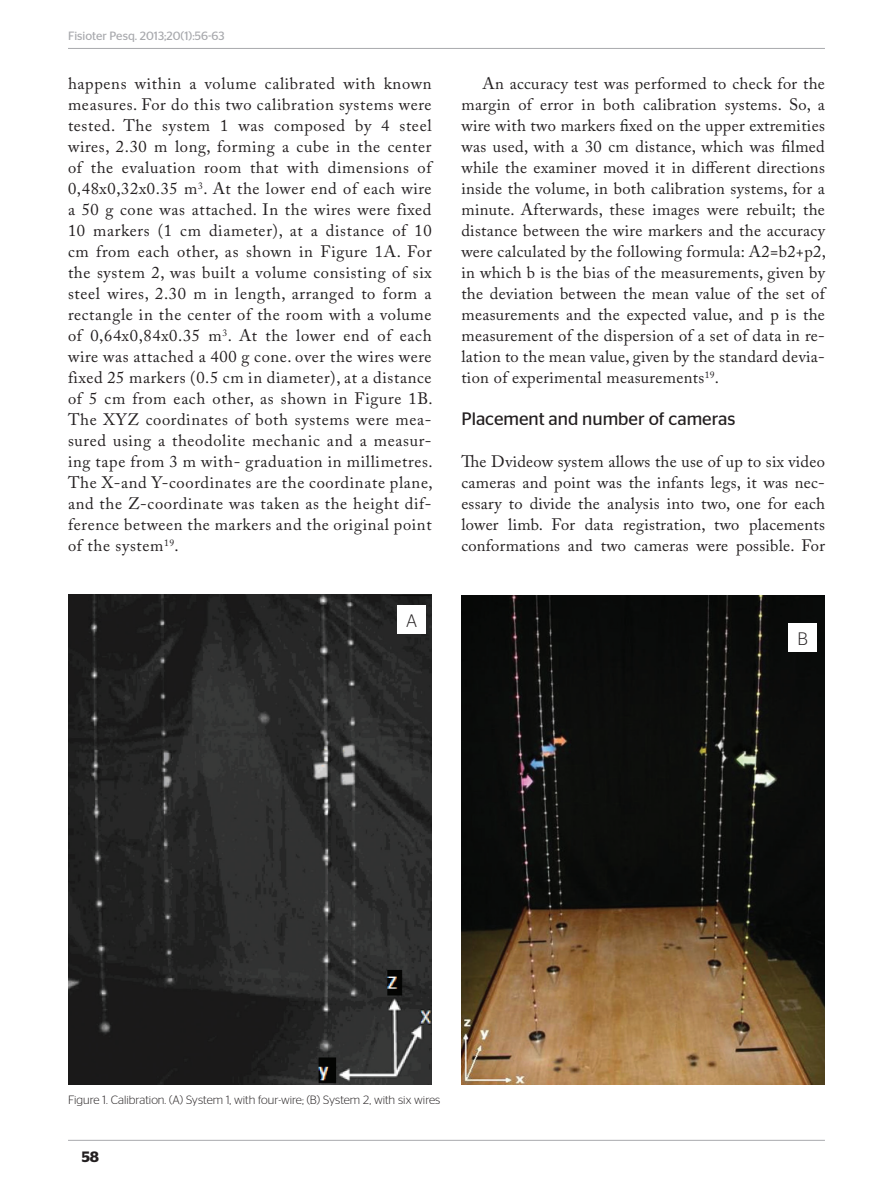
<style>
.page{position:relative;width:893px;height:1191px;background:#fff}
.page>*{position:absolute;margin:0;border:0;box-sizing:border-box;transform-origin:0 0}
._5_1_sub2{font:18px "Stag Sans";color:#231f20}
._7_3_tab_texto{font:300 18px "Stag Sans";color:#231f20}
._4_0_primeiro_parágr{font:16.5px/21px "Adobe Caslon Pro";letter-spacing:.03em;color:#231f20;text-align:justify}
._4_1_texto{font:16.5px/21px "Adobe Caslon Pro";letter-spacing:.02em;color:#231f20;text-align:justify}
.t1{font:600 15px "Stag Sans";color:#231f20}
._7_0_titulo_fig_tab{font:300 12px "Stag Sans";color:#231f20}
._8_0_cabeçalho{font:12px "Stag Sans";color:#a8a9ad}
</style>
<div class="page">
<hr style="left:68px;top:1140px;width:757px;height:1px;background:#a8a9ad">
<hr style="left:68px;top:48px;width:757px;height:1px;background:#a8a9ad">
<img style="left:68px;top:595px;width:364px;height:489px">
<img style="left:461px;top:595px;width:364px;height:489px">
<div style="left:397px;top:605px;width:29px;height:28px;background:#fff"></div>
<div style="left:788px;top:623px;width:29px;height:28px;background:#fff"></div>
<p class="_8_0_cabeçalho" style="left:68px;top:29px;width:158px">Fisioter Pesq. 2013;20(1):56-63</p>
<p class="_4_0_primeiro_parágr" style="left:68px;top:73px;width:366px">happens within a volume calibrated with known measures. For do this two calibration systems were tested. The system 1 was composed by 4 steel wires, 2.30 m long, forming a cube in the center of the evaluation room that with dimensions of 0,48x0,32x0.35 m<sup>3</sup>. At the lower end of each wire a 50 g cone was attached. In the wires were fixed 10 markers (1 cm diameter), at a distance of 10 cm from each other, as shown in Figure 1A. For the system 2, was built a volume consisting of six steel wires, 2.30 m in length, arranged to form a rectangle in the center of the room with a volume of 0,64x0,84x0.35 m<sup>3</sup>. At the lower end of each wire was attached a 400 g cone. over the wires were fixed 25 markers (0.5 cm in diameter), at a distance of 5 cm from each other, as shown in Figure 1B.<br>The XYZ coordinates of both systems were mea&shy;sured using a theodolite mechanic and a measur&shy;ing tape from 3 m with- graduation in millimetres.<br>The X-and Y-coordinates are the coordinate plane, and the Z-coordinate was taken as the height dif&shy;ference between the markers and the original point of the system<sup>19</sup>.</p>
<p class="_4_1_texto" style="left:461px;top:73px;width:366px;text-indent:21px">An accuracy test was performed to check for the margin of error in both calibration systems. So, a wire with two markers fixed on the upper extremities was used, with a 30 cm distance, which was filmed while the examiner moved it in different directions inside the volume, in both calibration systems, for a minute. Afterwards, these images were rebuilt; the distance between the wire markers and the accuracy were calculated by the following formula: A2=b2+p2, in which b is the bias of the measurements, given by the deviation between the mean value of the set of measurements and the expected value, and p is the measurement of the dispersion of a set of data in re&shy;lation to the mean value, given by the standard devia&shy;tion of experimental measurements<sup>19</sup>.</p>
<p class="_5_1_sub2" style="left:461px;top:409px;width:276px">Placement and number of cameras</p>
<p class="_4_0_primeiro_parágr" style="left:461px;top:451px;width:365px">The Dvideow system allows the use of up to six video cameras and point was the infants legs, it was nec&shy;essary to divide the analysis into two, one for each lower limb. For data registration, two placements conformations and two cameras were possible. For</p>
<p class="_7_3_tab_texto" style="left:406px;top:610px;width:13px">A</p>
<p class="_7_0_titulo_fig_tab" style="left:68px;top:1093px;width:374px">Figure 1. Calibration. (A) System 1, with four-wire; (B) System 2, with six wires</p>
<p class="t1" style="left:82px;top:1148px;width:19px">58</p>
<p class="_7_3_tab_texto" style="left:798px;top:628px;width:12px">B</p>
</div>
